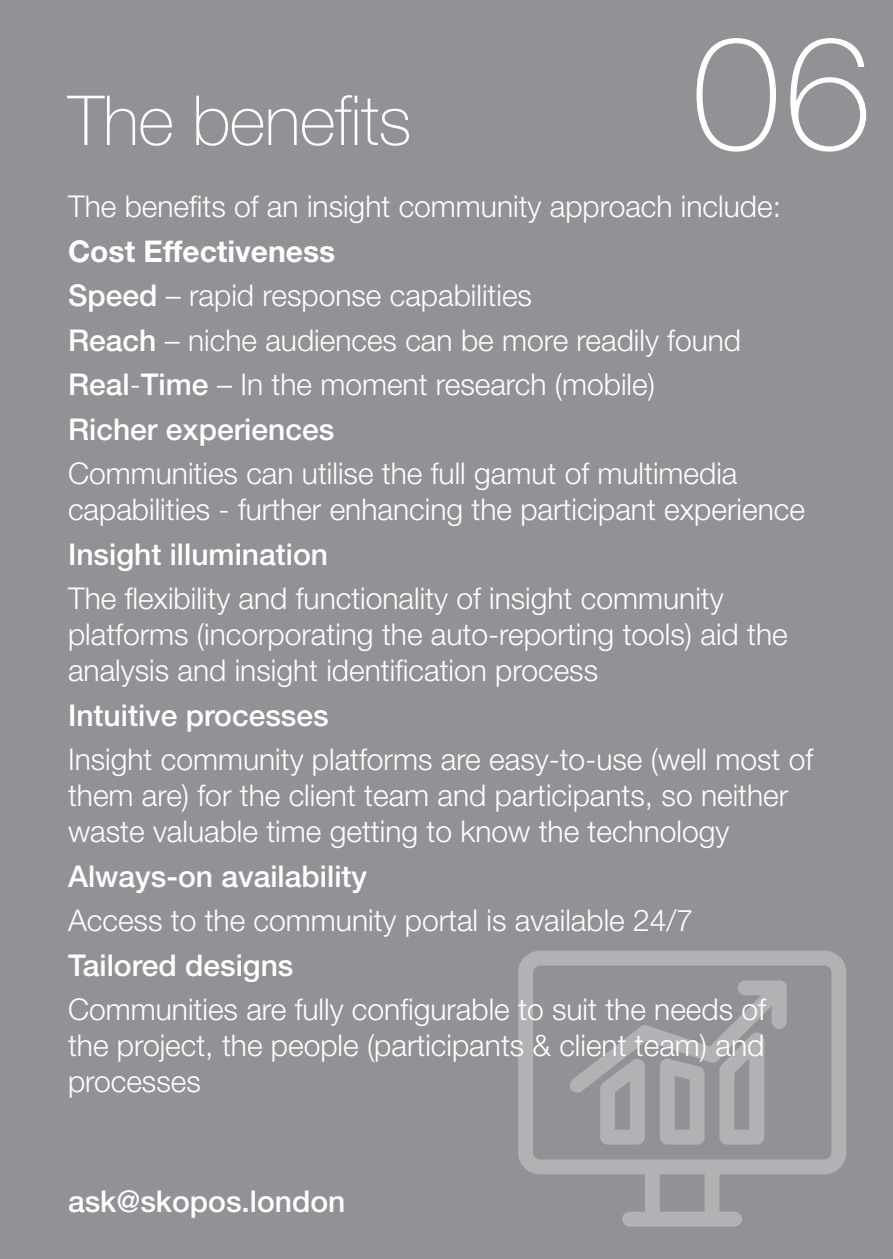
<style>
.page{position:relative;width:893px;height:1259px;background:#919295}
.page>*{position:absolute;margin:0;border:0;box-sizing:border-box;transform-origin:0 0}
.t1{font:100 159px "Helvetica Neue LT Std";color:#fff}
.t2{font:100 69px "Helvetica Neue LT Std";letter-spacing:-.01em;color:#fff}
.t3{font:300 30px/36px "Helvetica Neue LT Std";color:#fff}
.t4{font:500 30px "Helvetica Neue LT Std";color:#fff}
.t5{font:700 30px "Helvetica Neue LT Std";color:#fff}
.s1{font-weight:500}
</style>
<div class="page">
<svg style="left:518px;top:950px;width:328px;height:276px"></svg>
<p class="t2" style="left:68px;top:81px;width:345px">The benefits</p>
<p class="t1" style="left:692px;top:2px;width:181px">06</p>
<p class="t3" style="left:68px;top:188px;width:714px">The benefits of an insight community approach include:</p>
<p class="t5" style="left:68px;top:232px;width:269px">Cost Effectiveness</p>
<p class="t3" style="left:68px;top:277px;width:465px"><span class="s1">Speed</span> – rapid response capabilities</p>
<p class="t3" style="left:68px;top:321px;width:675px"><span class="s1">Reach</span> – niche audiences can be more readily found</p>
<p class="t3" style="left:68px;top:366px;width:588px"><span class="s1">Real</span>-<span class="s1">Time</span> – In the moment research (mobile)</p>
<p class="t4" style="left:68px;top:411px;width:268px">Richer experiences</p>
<p class="t3" style="left:68px;top:455px;width:738px">Communities can utilise the full gamut of multimedia capabilities - further enhancing the participant experience</p>
<p class="t4" style="left:68px;top:536px;width:262px">Insight illumination</p>
<p class="t3" style="left:68px;top:580px;width:721px">The flexibility and functionality of insight community platforms (incorporating the auto-reporting tools) aid the analysis and insight identification process</p>
<p class="t4" style="left:68px;top:697px;width:262px">Intuitive processes</p>
<p class="t3" style="left:68px;top:741px;width:747px">Insight community platforms are easy-to-use (well most of them are) for the client team and participants, so neither waste valuable time getting to know the technology</p>
<p class="t4" style="left:68px;top:858px;width:301px">Always-on availability</p>
<p class="t3" style="left:68px;top:902px;width:627px">Access to the community portal is available 24/7</p>
<p class="t4" style="left:68px;top:947px;width:227px">Tailored designs</p>
<p class="t3" style="left:68px;top:991px;width:699px;text-align:justify">Communities are fully configurable to suit the needs of the project, the people (participants &amp; client team) and processes</p>
<p class="t4" style="left:68px;top:1183px;width:279px">ask@skopos.london</p>
</div>
